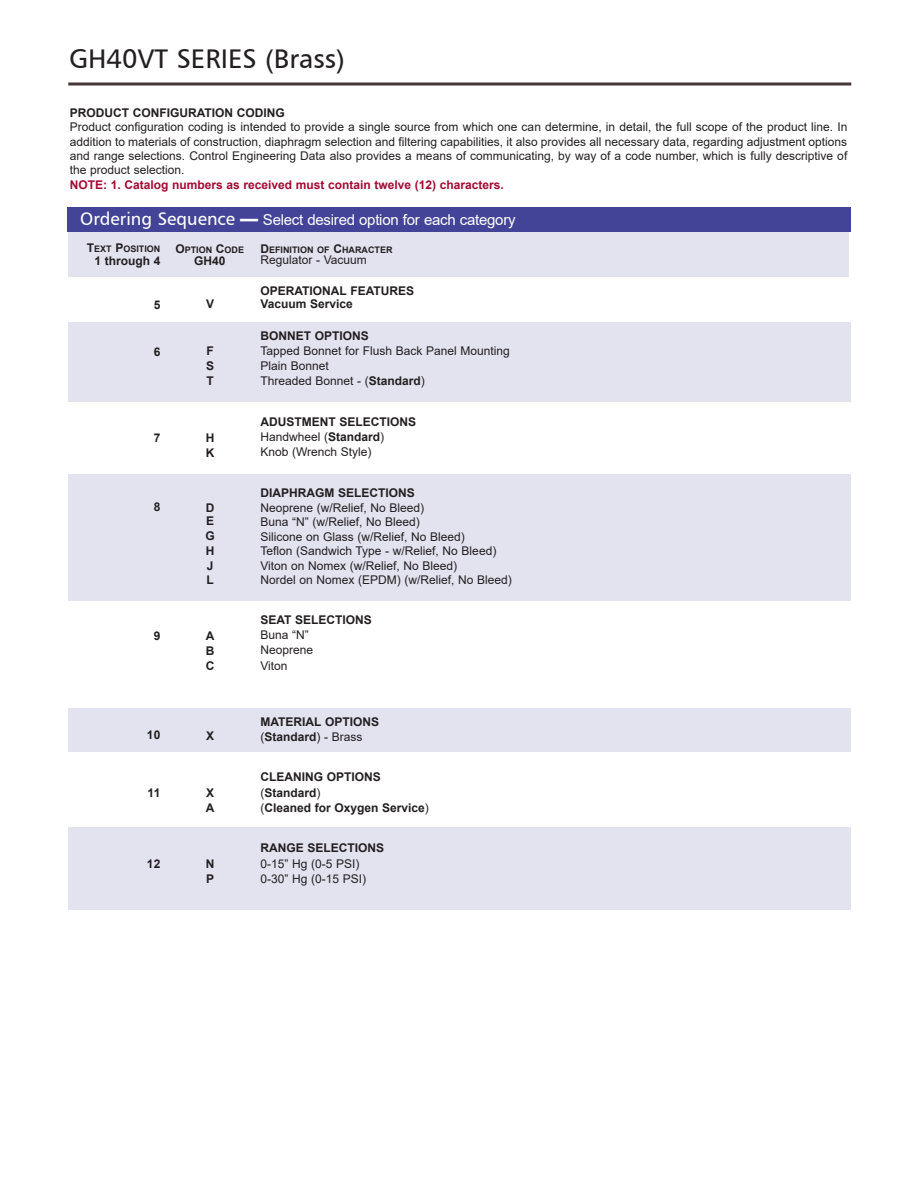
<style>
.page{position:relative;width:918px;height:1188px;background:#fff}
.page>*{position:absolute;margin:0;border:0;box-sizing:border-box;transform-origin:0 0}
.t1{font:27px "Humanist 777 BT Roman B";color:#231f20}
.t2{font:15px "Arial";letter-spacing:-.015em;color:#fff}
.t3{font:12px/15.1px "Arial";color:#231f20}
.t4{font:700 12px/15px "Arial";color:#231f20}
.t5{font:700 12px "Arial";color:#a30a32}
.t6{font:700 9px "Arial";color:#231f20}
.s1{font-family:"Humanist 777 BT Roman B";font-size:18px}
.s2{font-weight:700;font-size:18px}
.s3{font-size:12px}
.s4{font-weight:700}
.s5{font-weight:400}
</style>
<div class="page">
<div style="left:68px;top:827px;width:782px;height:83px;background:#e3e3f0"></div>
<div style="left:68px;top:708px;width:782px;height:43px;background:#e3e3f0"></div>
<div style="left:68px;top:474px;width:782px;height:127px;background:#e3e3f0"></div>
<div style="left:68px;top:322px;width:782px;height:80px;background:#e3e3f0"></div>
<div style="left:68px;top:227px;width:781px;height:50px;background:#e3e3f0"></div>
<div style="left:67px;top:207px;width:783px;height:24px;background:#434497"></div>
<hr style="left:68px;top:82px;width:783px;height:3px;background:#453637">
<h1 class="t1" style="left:69px;top:42px;width:277px">GH40VT SERIES (Brass)</h1>
<p class="t4" style="left:70px;top:105px;width:217px">PRODUCT CONFIGURATION CODING</p>
<p class="t3" style="left:70px;top:120px;width:779px;line-height:14.4px;text-align:justify">Product configuration coding is intended to provide a single source from which one can determine, in detail, the full scope of the product line. In addition to materials of construction, diaphragm selection and filtering capabilities, it also provides all necessary data, regarding adjustment options and range selections. Control Engineering Data also provides a means of communicating, by way of a code number, which is fully descriptive of the product selection.</p>
<p class="t5" style="left:70px;top:178px;width:436px">NOTE: 1. Catalog numbers as received must contain twelve (12) characters.</p>
<p class="t2" style="left:80px;top:211px;width:437px"><span class="s1">Ordering Sequence</span> <span class="s2">—</span> Select desired option for each category</p>
<p class="t6" style="left:87px;top:244px;width:75px"><span class="s3">T</span>EXT <span class="s3">P</span>OSITION</p>
<p class="t4" style="left:94px;top:253px;width:68px">1 through 4</p>
<p class="t4" style="left:154px;top:297px;width:8px">5</p>
<p class="t4" style="left:154px;top:344px;width:8px">6</p>
<p class="t6" style="left:260px;top:244px;width:134px"><span class="s3">D</span>EFINITION OF <span class="s3">C</span>HARACTER</p>
<p class="t3" style="left:260px;top:253px;width:108px">Regulator - Vacuum</p>
<p class="t4" style="left:260px;top:284px;width:155px;line-height:13.5px">OPERATIONAL FEATURES<br>Vacuum Service</p>
<p class="t4" style="left:260px;top:328px;width:110px">BONNET OPTIONS</p>
<p class="t3" style="left:260px;top:343px;width:251px">Tapped Bonnet for Flush Back Panel Mounting<br>Plain Bonnet<br>Threaded Bonnet - (<span class="s4">Standard</span>)</p>
<p class="t3" style="left:260px;top:414px;width:157px"><span class="s4">ADUSTMENT SELECTIONS<br></span>Handwheel (<span class="s4">Standard</span>)<br>Knob (Wrench Style)</p>
<p class="t4" style="left:260px;top:485px;width:156px">DIAPHRAGM SELECTIONS</p>
<p class="t3" style="left:260px;top:500px;width:253px;line-height:14.5px">Neoprene (w/Relief, No Bleed)<br>Buna “N” (w/Relief, No Bleed)<br>Silicone on Glass (w/Relief, No Bleed)<br>Teflon (Sandwich Type - w/Relief, No Bleed)<br>Viton on Nomex (w/Relief, No Bleed)<br>Nordel on Nomex (EPDM) (w/Relief, No Bleed)</p>
<p class="t4" style="left:260px;top:613px;width:113px">SEAT SELECTIONS</p>
<p class="t3" style="left:260px;top:628px;width:54px">Buna “N”<br>Neoprene<br>Viton</p>
<p class="t6" style="left:175px;top:244px;width:70px"><span class="s3">O</span>PTION <span class="s3">C</span>ODE</p>
<p class="t4" style="left:194px;top:253px;width:33px">GH40</p>
<p class="t4" style="left:206px;top:297px;width:10px">V</p>
<p class="t4" style="left:206px;top:344px;width:10px;text-align:justify">F S T</p>
<p class="t4" style="left:206px;top:430px;width:10px">H<br>K</p>
<p class="t4" style="left:154px;top:430px;width:8px">7</p>
<p class="t4" style="left:154px;top:500px;width:8px">8</p>
<p class="t4" style="left:206px;top:501px;width:10px;line-height:13.5px">D<br>E</p>
<p class="t4" style="left:206px;top:529px;width:11px;text-align:justify">G H J</p>
<p class="t4" style="left:207px;top:572px;width:9px">L</p>
<p class="t4" style="left:206px;top:628px;width:10px;text-align:justify">A B C</p>
<p class="t4" style="left:154px;top:629px;width:8px">9</p>
<p class="t4" style="left:147px;top:728px;width:15px">10</p>
<p class="t4" style="left:206px;top:729px;width:10px">X</p>
<p class="t4" style="left:148px;top:785px;width:14px">11</p>
<p class="t4" style="left:206px;top:786px;width:10px">X<br>A</p>
<p class="t4" style="left:147px;top:856px;width:15px">12</p>
<p class="t4" style="left:206px;top:856px;width:10px">N<br>P</p>
<p class="t4" style="left:260px;top:714px;width:120px">MATERIAL OPTIONS <span class="s5">(</span>Standard<span class="s5">) - Brass</span></p>
<p class="t4" style="left:260px;top:770px;width:170px">CLEANING OPTIONS <span class="s5">(</span>Standard<span class="s5">)<br>(</span>Cleaned for Oxygen Service<span class="s5">)</span></p>
<p class="t4" style="left:260px;top:841px;width:125px">RANGE SELECTIONS</p>
<p class="t3" style="left:260px;top:856px;width:107px">0-15” Hg (0-5 PSI)<br>0-30” Hg (0-15 PSI)</p>
</div>
